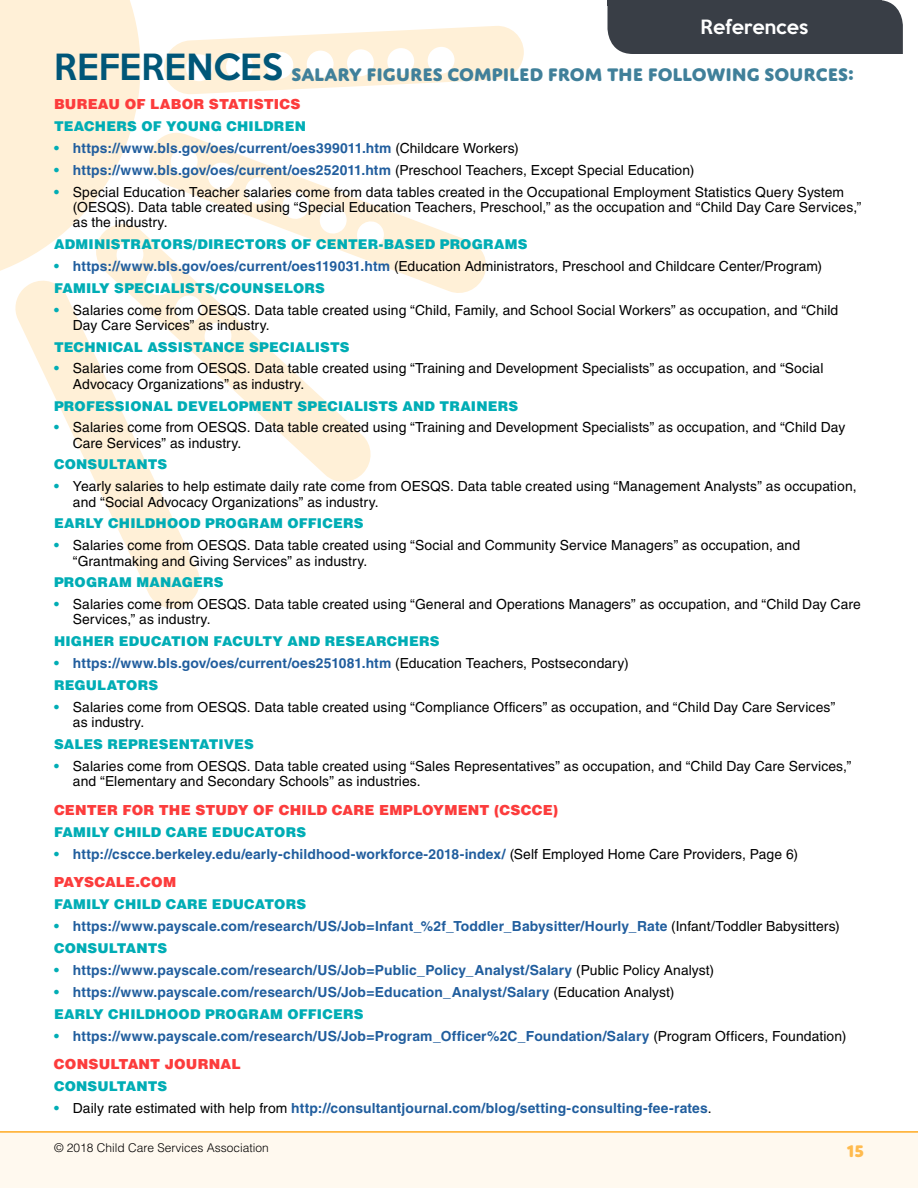
<style>
.page{position:relative;width:918px;height:1188px;background:#fff}
.page>*{position:absolute;margin:0;border:0;box-sizing:border-box;transform-origin:0 0}
.t1{font:500 33px "Keep Calm";letter-spacing:.005em;color:#005678}
.t2{font:800 19.5px "Domus Titling";letter-spacing:-.005em;color:#40809a}
.t3{font:500 18px "Keep Calm";color:#fff}
.t4{font:800 18px "Domus Titling";color:#ffbb4e}
.t5{font:13.8px/15.1px "Helvetica LT Std";letter-spacing:.01em;color:#000}
.t6{font:700 13.8px/28.7px "Helvetica LT Std";letter-spacing:.01em;color:#215e9e}
.t7{font:900 13.8px "Helvetica LT Std";letter-spacing:.01em;color:#fc3c3c}
.t8{font:900 13.5px "Helvetica LT Std";letter-spacing:.015em;color:#00adb5}
.t9{font:300 12px "Helvetica LT Std";color:#000}
.s1{color:#00adb5}
.s2{font-weight:400;color:#000}
.s3{font-weight:700;color:#00adb5}
.s4{font-weight:700;color:#215e9e}
.s5{font-weight:900;color:#fc3c3c}
</style>
<div class="page">
<div style="left:0;top:1132px;width:918px;height:56px;background:#fff9ef"></div>
<hr style="left:0;top:1131px;width:918px;height:2px;background:#ffaa21">
<svg style="left:15px;top:309px;width:185px;height:300px"></svg>
<svg style="left:0;top:0;width:141px;height:309px;fill:#fff0d7"></svg>
<svg style="left:149px;top:133px;width:337px;height:160px"></svg>
<svg style="left:164px;top:26px;width:360px;height:68px"></svg>
<svg style="left:93px;top:221px;width:280px;height:264px"></svg>
<div style="left:608px;top:0;width:295px;height:54px;background:#393e46"></div>
<div style="left:608px;top:0;width:274px;height:6px;background:#393e46"></div>
<h3 class="t3" style="left:701px;top:11px;width:109px">References</h3>
<h1 class="t1" style="left:54px;top:39px;width:230px">REFERENCES</h1>
<p class="t7" style="left:54px;top:95px;width:248px">BUREAU OF LABOR STATISTICS</p>
<p class="t8" style="left:54px;top:117px;width:253px">TEACHERS OF YOUNG CHILDREN</p>
<p class="t6" style="left:54px;top:133px;width:466px"><span class="s1">•</span> https://www.bls.gov/oes/current/oes399011.htm <span class="s2">(Childcare Workers)</span></p>
<p class="t6" style="left:54px;top:155px;width:642px"><span class="s1">•</span> https://www.bls.gov/oes/current/oes252011.htm <span class="s2">(Preschool Teachers, Except Special Education)</span></p>
<p class="t5" style="left:73px;top:184px;width:790px;text-indent:-19px"><span class="s3">•</span> Special Education Teacher salaries come from data tables created in the Occupational Employment Statistics Query System (OESQS). Data table created using “Special Education Teachers, Preschool,” as the occupation and “Child Day Care Services,” as the industry.</p>
<p class="t8" style="left:54px;top:235px;width:475px">ADMINISTRATORS/DIRECTORS OF CENTER-BASED PROGRAMS</p>
<p class="t5" style="left:54px;top:258px;width:770px"><span class="s3">•</span> <span class="s4">https://www.bls.gov/oes/current/oes119031.htm</span> (Education Administrators, Preschool and Childcare Center/Program)</p>
<p class="t8" style="left:54px;top:279px;width:273px">FAMILY SPECIALISTS/COUNSELORS</p>
<p class="t5" style="left:73px;top:302px;width:767px;text-indent:-19px"><span class="s3">•</span> Salaries come from OESQS. Data table created using “Child, Family, and School Social Workers” as occupation, and “Child<br>Day Care Services” as industry.</p>
<p class="t8" style="left:54px;top:338px;width:297px">TECHNICAL ASSISTANCE SPECIALISTS</p>
<p class="t5" style="left:73px;top:361px;width:752px;text-indent:-19px"><span class="s3">•</span> Salaries come from OESQS. Data table created using “Training and Development Specialists” as occupation, and “Social<br>Advocacy Organizations” as industry.</p>
<p class="t8" style="left:54px;top:397px;width:466px">PROFESSIONAL DEVELOPMENT SPECIALISTS AND TRAINERS</p>
<p class="t5" style="left:73px;top:420px;width:774px;text-indent:-19px"><span class="s3">•</span> Salaries come from OESQS. Data table created using “Training and Development Specialists” as occupation, and “Child Day<br>Care Services” as industry.</p>
<p class="t8" style="left:54px;top:456px;width:115px">CONSULTANTS</p>
<p class="t5" style="left:73px;top:479px;width:785px;text-indent:-19px"><span class="s3">•</span> Yearly salaries to help estimate daily rate come from OESQS. Data table created using “Management Analysts” as occupation, and “Social Advocacy Organizations” as industry.</p>
<p class="t8" style="left:54px;top:515px;width:311px">EARLY CHILDHOOD PROGRAM OFFICERS</p>
<p class="t5" style="left:73px;top:538px;width:729px;text-indent:-19px"><span class="s3">•</span> Salaries come from OESQS. Data table created using “Social and Community Service Managers” as occupation, and “Grantmaking and Giving Services” as industry.</p>
<p class="t8" style="left:54px;top:574px;width:171px">PROGRAM MANAGERS</p>
<p class="t5" style="left:73px;top:597px;width:789px;text-indent:-19px"><span class="s3">•</span> Salaries come from OESQS. Data table created using “General and Operations Managers” as occupation, and “Child Day Care<br>Services,” as industry.</p>
<p class="t8" style="left:54px;top:633px;width:387px">HIGHER EDUCATION FACULTY AND RESEARCHERS</p>
<p class="t6" style="left:54px;top:649px;width:576px"><span class="s1">•</span> https://www.bls.gov/oes/current/oes251081.htm <span class="s2">(Education Teachers, Postsecondary)</span></p>
<p class="t8" style="left:54px;top:676px;width:106px">REGULATORS</p>
<p class="t5" style="left:73px;top:700px;width:764px;text-indent:-19px"><span class="s3">•</span> Salaries come from OESQS. Data table created using “Compliance Officers” as occupation, and “Child Day Care Services” as industry.</p>
<p class="t8" style="left:54px;top:735px;width:201px">SALES REPRESENTATIVES</p>
<p class="t5" style="left:73px;top:759px;width:780px;text-indent:-19px"><span class="s3">•</span> Salaries come from OESQS. Data table created using “Sales Representatives” as occupation, and “Child Day Care Services,” and “Elementary and Secondary Schools” as industries.</p>
<p class="t7" style="left:54px;top:801px;width:506px">CENTER FOR THE STUDY OF CHILD CARE EMPLOYMENT (CSCCE)</p>
<p class="t8" style="left:54px;top:823px;width:254px">FAMILY CHILD CARE EDUCATORS</p>
<p class="t6" style="left:54px;top:839px;width:746px"><span class="s1">•</span> http://cscce.berkeley.edu/early-childhood-workforce-2018-index/ <span class="s2">(Self Employed Home Care Providers, Page 6)<br></span><span class="s5">PAYSCALE.COM</span></p>
<p class="t8" style="left:54px;top:895px;width:254px">FAMILY CHILD CARE EDUCATORS</p>
<p class="t6" style="left:54px;top:912px;width:787px"><span class="s1">•</span> https://www.payscale.com/research/US/Job=Infant_%2f_Toddler_Babysitter/Hourly_Rate <span class="s2">(Infant/Toddler Babysitters)</span></p>
<p class="t8" style="left:54px;top:939px;width:115px">CONSULTANTS</p>
<p class="t6" style="left:54px;top:955px;width:662px"><span class="s1">•</span> https://www.payscale.com/research/US/Job=Public_Policy_Analyst/Salary <span class="s2">(Public Policy Analyst)</span></p>
<p class="t6" style="left:54px;top:977px;width:622px"><span class="s1">•</span> https://www.payscale.com/research/US/Job=Education_Analyst/Salary <span class="s2">(Education Analyst)</span></p>
<p class="t8" style="left:54px;top:1005px;width:311px">EARLY CHILDHOOD PROGRAM OFFICERS</p>
<p class="t6" style="left:54px;top:1021px;width:794px"><span class="s1">•</span> https://www.payscale.com/research/US/Job=Program_Officer%2C_Foundation/Salary <span class="s2">(Program Officers, Foundation)<br></span><span class="s5">CONSULTANT JOURNAL</span></p>
<p class="t8" style="left:54px;top:1077px;width:115px">CONSULTANTS</p>
<p class="t6" style="left:54px;top:1094px;width:659px"><span class="s1">•</span> <span class="s2">Daily rate estimated with help from</span> http://consultantjournal.com/blog/setting-consulting-fee-rates<span class="s2">.</span></p>
<h2 class="t2" style="left:292px;top:62px;width:564px">SALARY FIGURES COMPILED FROM THE FOLLOWING SOURCES:</h2>
<p class="t9" style="left:54px;top:1140px;width:216px">© 2018 Child Care Services Association</p>
<h3 class="t4" style="left:847px;top:1140px;width:18px">15</h3>
</div>
